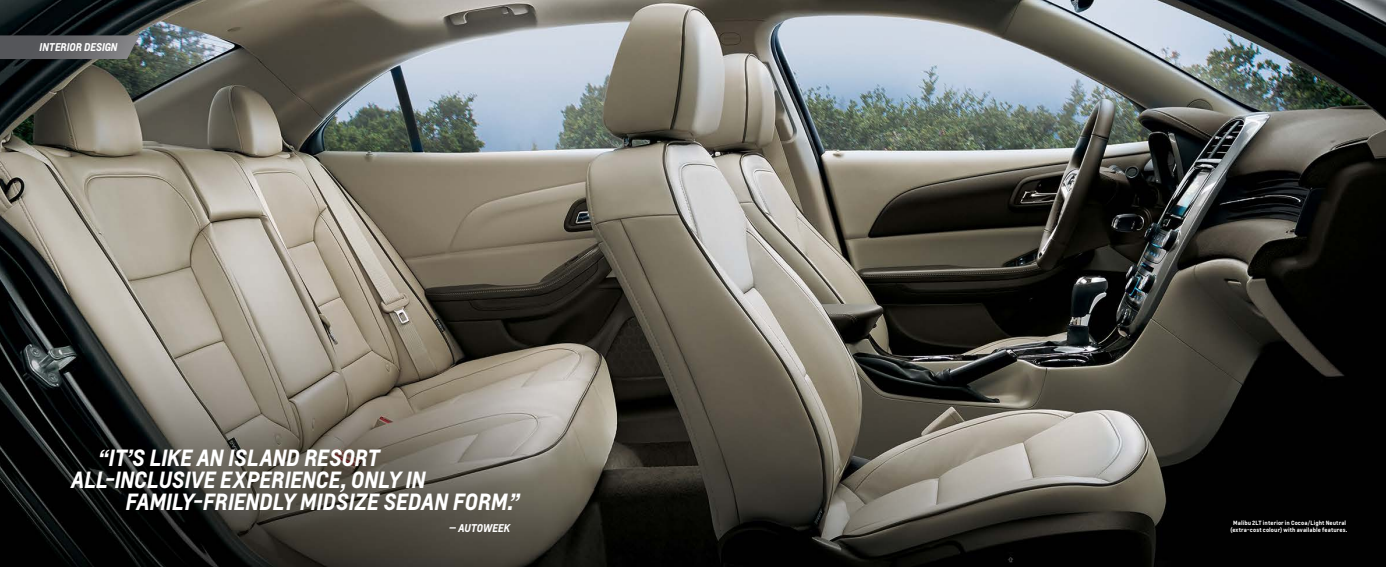
<style>
.page{position:relative;width:1386px;height:567px;background:#fff}
.page>*{position:absolute;margin:0;border:0;box-sizing:border-box;transform-origin:0 0}
.t1{font:italic 700 21.88px "Louis";letter-spacing:-.01em;color:#fff}
.t2{font:italic 700 10.5px "Louis";letter-spacing:-.02em;color:#fff}
.t3{font:700 5.69px/7px "Louis";letter-spacing:.02em;color:#fff;text-align:center}
</style>
<div class="page">
<img style="left:0;top:0;width:1386px;height:567px">
<svg style="left:0;top:35px;width:139px;height:24px;background:#636366"></svg>
<p class="t2" style="left:39px;top:40px;width:80px">IN TERIOR DESIGN</p>
<p class="t1" style="left:98px;top:443px;width:143px">“IT’S LIKE AN ISLAND</p>
<p class="t1" style="left:304px;top:443px;width:14px">RESORT</p>
<p class="t1" style="left:39px;top:465px;width:18px">ALL</p>
<p class="t1" style="left:105px;top:465px;width:22px">-INCLUSIVE</p>
<p class="t1" style="left:220px;top:465px;width:52px">EXPERIENCE</p>
<p class="t1" style="left:341px;top:465px;width:76px">, ONLY IN</p>
<p class="t1" style="left:125px;top:487px;width:24px">FAMIL</p>
<p class="t1" style="left:181px;top:487px;width:46px">Y-FRIENDL</p>
<p class="t1" style="left:282px;top:487px;width:30px">Y MIDSIZE</p>
<p class="t1" style="left:383px;top:487px;width:14px">SEDAN</p>
<p class="t1" style="left:452px;top:487px;width:27px">FORM</p>
<p class="t1" style="left:507px;top:487px;width:13px">.”</p>
<p class="t2" style="left:449px;top:521px;width:63px">— AUTOWEEK</p>
<p class="t3" style="left:1230px;top:519px;width:119px">Malibu 2LT interior in Cocoa/Light Neutral (extra-cost colour) with available features.</p>
</div>
